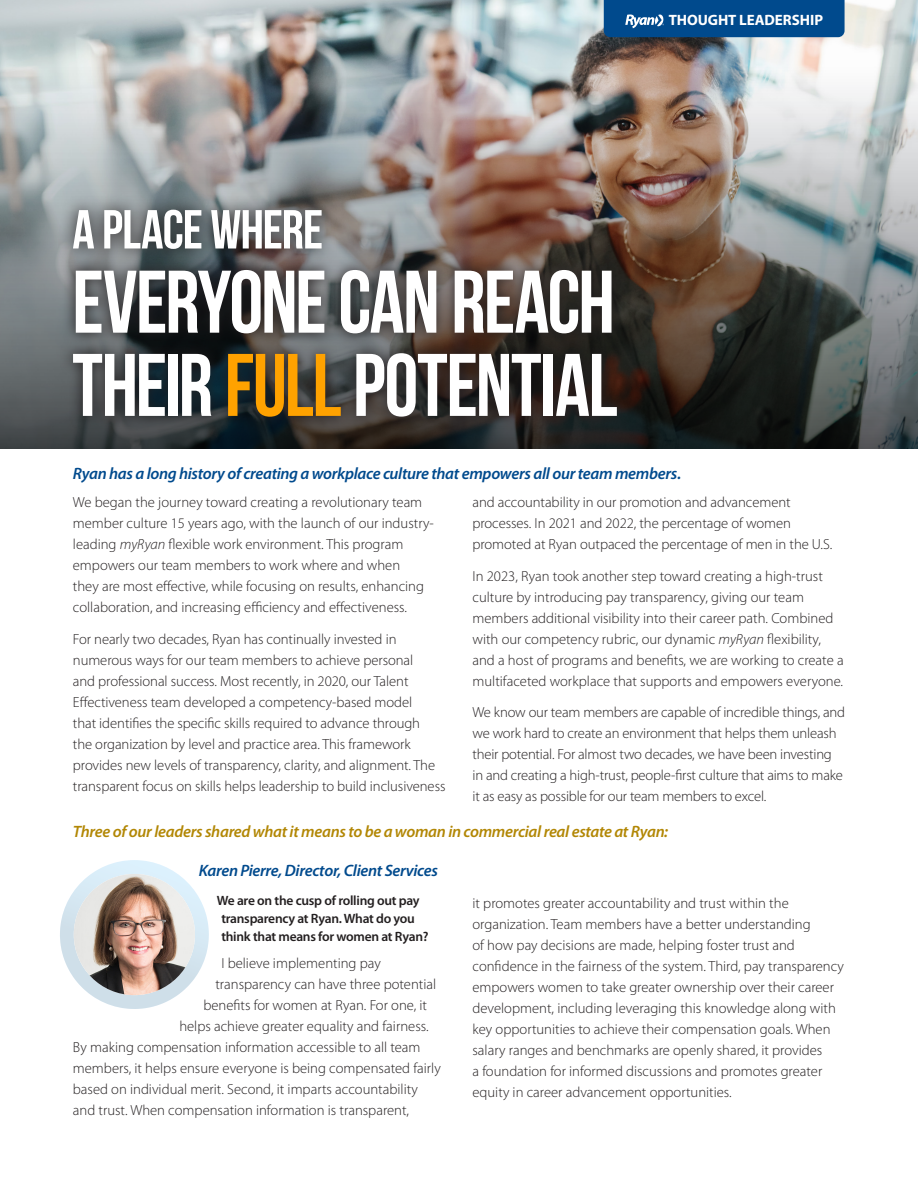
<style>
.page{position:relative;width:918px;height:1188px;background:#fff}
.page>*{position:absolute;margin:0;border:0;box-sizing:border-box;transform-origin:0 0}
.t1{font:700 88.65px/83.2px "Bebas Neue";letter-spacing:-.02em;color:#fff}
.t2{font:700 54.9px "Bebas Neue";letter-spacing:-.015em;color:#fff}
.PB__Subhead{font:italic 600 16.5px "Myriad Pro";letter-spacing:-.02em;color:#004a8d}
.PB__Subhead-2{font:italic 600 16.5px "Myriad Pro";letter-spacing:-.02em;color:#b28705}
.t3{font:700 15px "Myriad Pro";letter-spacing:-.005em;color:#fff}
.PB__Body_Copy{font:300 14.7px/21px "Myriad Pro";color:#231f20}
.PB__Body_Subhead{font:600 13.5px/18px "Myriad Pro";letter-spacing:-.02em;color:#231f20}
.s1{color:#ffa200}
.s2{font-style:italic}
</style>
<div class="page">
<img style="left:0;top:0;width:918px;height:64px">
<img style="left:0;top:64px;width:918px;height:384px">
<div style="left:604px;top:0;width:241px;height:37px;background:#004a8d"></div>
<svg style="left:60px;top:257px;width:570px;height:173px;background:#373535"></svg>
<svg style="left:58px;top:194px;width:279px;height:71px;background:#696c6e"></svg>
<svg style="left:60px;top:860px;width:149px;height:149px"></svg>
<img style="left:74px;top:874px;width:121px;height:121px;border-radius:61px">
<p class="t3" style="left:669px;top:10px;width:156px">THOUGHT LEADERSHIP</p>
<p class="t2" style="left:72px;top:199px;width:252px">A PLACE WHERE</p>
<p class="t1" style="left:72px;top:259px;width:547px">EVERYONE CAN REACH<br>THEIR <span class="s1">FULL</span> POTENTIAL</p>
<p class="PB__Subhead" style="left:73px;top:463px;width:610px">Ryan has a long history of creating a workplace culture that empowers all our team members.</p>
<p class="PB__Body_Copy" style="left:73px;top:491px;width:362px">We began the journey toward creating a revolutionary team member culture 15 years ago, with the launch of our industry&shy;leading <span class="s2">myRyan</span> flexible work environment. This program empowers our team members to work where and when<br>they are most effective, while focusing on results, enhancing collaboration, and increasing efficiency and effectiveness.</p>
<p class="PB__Body_Copy" style="left:73px;top:628px;width:374px">For nearly two decades, Ryan has continually invested in numerous ways for our team members to achieve personal<br>and professional success. Most recently, in 2020, our Talent Effectiveness team developed a competency-based model<br>that identifies the specific skills required to advance through<br>the organization by level and practice area. This framework provides new levels of transparency, clarity, and alignment. The transparent focus on skills helps leadership to build inclusiveness</p>
<p class="PB__Body_Copy" style="left:472px;top:491px;width:361px">and accountability in our promotion and advancement processes. In 2021 and 2022, the percentage of women promoted at Ryan outpaced the percentage of men in the U.S.</p>
<p class="PB__Body_Copy" style="left:472px;top:565px;width:373px">In 2023, Ryan took another step toward creating a high-trust culture by introducing pay transparency, giving our team members additional visibility into their career path. Combined with our competency rubric, our dynamic <span class="s2">myRyan</span> flexibility, and a host of programs and benefits, we are working to create a multifaceted workplace that supports and empowers everyone.</p>
<p class="PB__Body_Copy" style="left:472px;top:702px;width:374px">We know our team members are capable of incredible things, and we work hard to create an environment that helps them unleash their potential. For almost two decades, we have been investing in and creating a high-trust, people-first culture that aims to make it as easy as possible for our team members to excel.</p>
<p class="PB__Subhead-2" style="left:73px;top:821px;width:597px">Three of our leaders shared what it means to be a woman in commercial real estate at Ryan:</p>
<p class="PB__Subhead" style="left:199px;top:860px;width:241px">Karen Pierre, Director, Client Services</p>
<p class="PB__Body_Subhead" style="left:221px;top:891px;width:209px;text-indent:-4px">We are on the cusp of rolling out pay transparency at Ryan. What do you think that means for women at Ryan?</p>
<p class="PB__Body_Copy" style="left:221px;top:952px;width:161px">I believe implementing pay</p>
<p class="PB__Body_Copy" style="left:215px;top:973px;width:222px">transparency can have three potential</p>
<p class="PB__Body_Copy" style="left:203px;top:994px;width:225px">benefits for women at Ryan. For one, it</p>
<p class="PB__Body_Copy" style="left:179px;top:1015px;width:251px">helps achieve greater equality and fairness.</p>
<p class="PB__Body_Copy" style="left:73px;top:1036px;width:349px">By making compensation information accessible to all team</p>
<p class="PB__Body_Copy" style="left:73px;top:1057px;width:369px">members, it helps ensure everyone is being compensated fairly</p>
<p class="PB__Body_Copy" style="left:73px;top:1078px;width:346px">based on individual merit. Second, it imparts accountability</p>
<p class="PB__Body_Copy" style="left:73px;top:1099px;width:338px">and trust. When compensation information is transparent,</p>
<p class="PB__Body_Copy" style="left:472px;top:893px;width:373px">it promotes greater accountability and trust within the organization. Team members have a better understanding<br>of how pay decisions are made, helping foster trust and confidence in the fairness of the system. Third, pay transparency empowers women to take greater ownership over their career development, including leveraging this knowledge along with key opportunities to achieve their compensation goals. When salary ranges and benchmarks are openly shared, it provides<br>a foundation for informed discussions and promotes greater equity in career advancement opportunities.</p>
</div>
